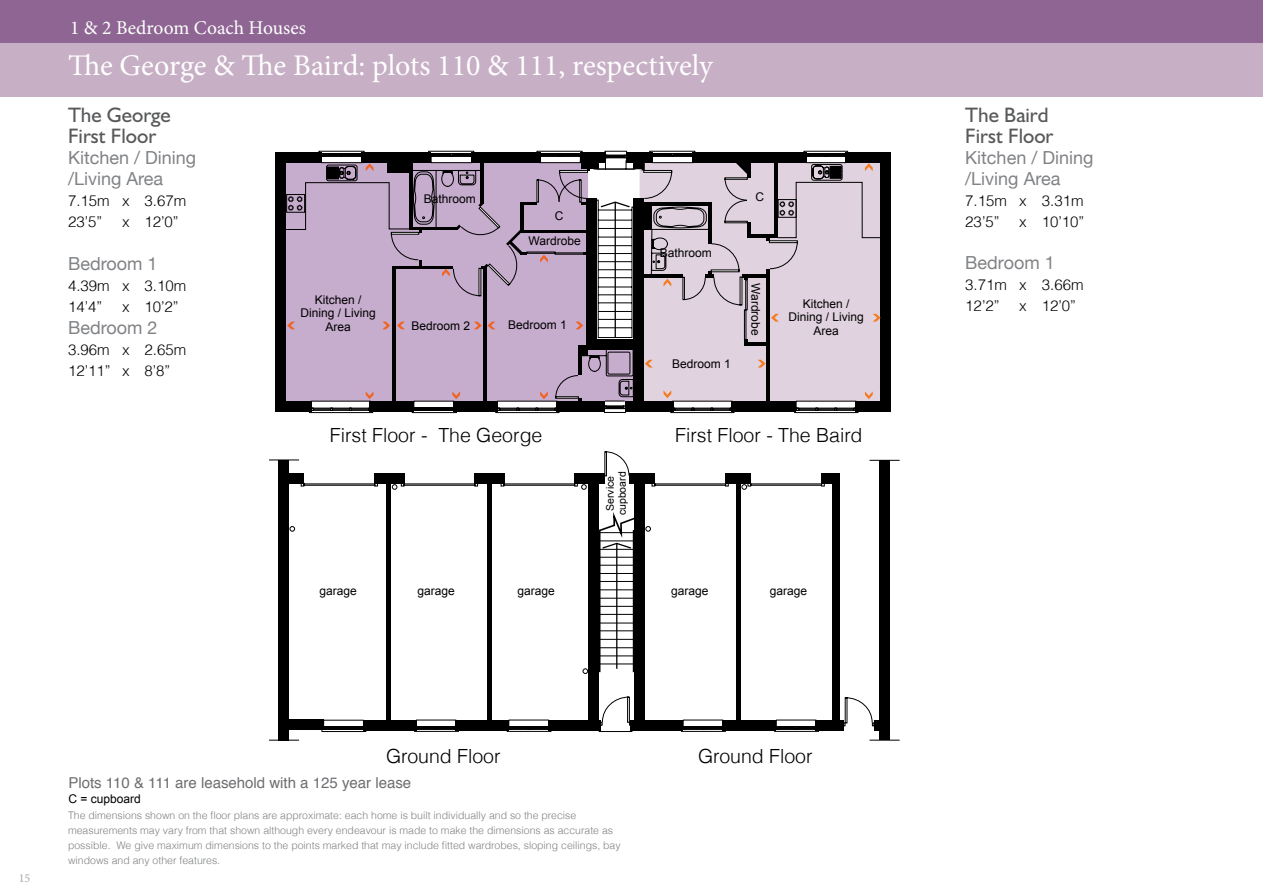
<style>
.page{position:relative;width:1263px;height:893px;background:#fff}
.page>*{position:absolute;margin:0;border:0;box-sizing:border-box;transform-origin:0 0}
.t1{font:30px "Minion Pro";color:#fff}
.t2{font:21px/21px "Humanist 521 BT";color:#58595b}
.t3{font:300 19.5px "Helvetica";color:#000}
.t4{font:19.5px "Minion Pro";color:#fff}
.t5{font:18px/21px "Helvetica Neue";color:#808285}
.t6{font:300 15px/21px "Helvetica";color:#000}
.t7{font:15px "Helvetica";color:#6d6e71}
.t8{font:13.2px "Myriad Pro";color:#000}
.t9{font:12px/13.5px "Arial";color:#000;text-align:center}
.t10{font:12px "Minion Pro";color:#a7a9ac}
.t11{font:300 10.5px/15px "Helvetica";color:#808285}
.t12{font:10.5px/12px "Arial";color:#000;text-align:center}
</style>
<div class="page">
<div style="left:0;top:0;width:1263px;height:97px;background:#c7afc5"></div>
<div style="left:0;top:0;width:1263px;height:43px;background:#8f6693"></div>
<div style="left:880px;top:152px;width:11px;height:259px;background:#000"></div>
<div style="left:856px;top:401px;width:35px;height:11px;background:#000"></div>
<div style="left:845px;top:152px;width:46px;height:11px;background:#000"></div>
<svg style="left:275px;top:151px;width:583px;height:262px"></svg>
<div style="left:604px;top:411px;width:22px;height:2px;border:1px solid #000"></div>
<div style="left:279px;top:460px;width:10px;height:280px;background:#000"></div>
<div style="left:588px;top:474px;width:11px;height:257px;background:#000"></div>
<div style="left:634px;top:474px;width:11px;height:257px;background:#000"></div>
<div style="left:833px;top:474px;width:7px;height:257px;background:#000"></div>
<div style="left:879px;top:460px;width:11px;height:280px;background:#000"></div>
<div style="left:279px;top:720px;width:45px;height:10px;background:#000"></div>
<div style="left:279px;top:473px;width:25px;height:10px;background:#000"></div>
<div style="left:374px;top:473px;width:30px;height:10px;background:#000"></div>
<div style="left:474px;top:473px;width:30px;height:10px;background:#000"></div>
<div style="left:574px;top:473px;width:30px;height:10px;background:#000"></div>
<div style="left:630px;top:473px;width:25px;height:10px;background:#000"></div>
<div style="left:725px;top:473px;width:26px;height:10px;background:#000"></div>
<div style="left:821px;top:473px;width:19px;height:10px;background:#000"></div>
<div style="left:815px;top:720px;width:29px;height:10px;background:#000"></div>
<div style="left:874px;top:720px;width:16px;height:10px;background:#000"></div>
<div style="left:386px;top:483px;width:5px;height:242px;background:#000"></div>
<hr style="left:487px;top:483px;width:4px;height:242px;background:#000">
<div style="left:736px;top:483px;width:5px;height:242px;background:#000"></div>
<svg style="left:604px;top:451px;width:25px;height:25px"></svg>
<svg style="left:321px;top:697px;width:498px;height:35px"></svg>
<div style="left:599px;top:729px;width:33px;height:3px;border:1px solid #000"></div>
<svg style="left:844px;top:697px;width:30px;height:29px"></svg>
<svg style="left:289px;top:482px;width:536px;height:192px"></svg>
<hr style="left:269px;top:460px;width:30px;height:1px;background:#000">
<hr style="left:269px;top:740px;width:30px;height:1px;background:#000">
<hr style="left:869px;top:740px;width:31px;height:1px;background:#000">
<hr style="left:869px;top:460px;width:31px;height:1px;background:#000">
<svg style="left:593px;top:507px;width:48px;height:42px"></svg>
<svg style="left:284px;top:155px;width:597px;height:255px;background:#b4a4b6"></svg>
<h3 class="t4" style="left:70px;top:14px;width:237px">1 &amp; 2 Bedroom Coach Houses</h3>
<h1 class="t1" style="left:68px;top:45px;width:646px">The George &amp; The Baird: plots 110 &amp; 111, respectively</h1>
<h2 class="t2" style="left:68px;top:104px;width:104px">The George<br>First Floor</h2>
<h3 class="t5" style="left:68px;top:147px;width:130px">Kitchen / Dining /Living Area</h3>
<h3 class="t6" style="left:68px;top:190px;width:120px">7.15m x 3.67m<br>23’5”</h3>
<h3 class="t6" style="left:122px;top:211px;width:58px">x 12’0”</h3>
<h3 class="t5" style="left:68px;top:253px;width:91px">Bedroom 1</h3>
<h3 class="t6" style="left:68px;top:274px;width:120px">4.39m x 3.10m<br>14’4”</h3>
<h3 class="t6" style="left:122px;top:295px;width:58px">x 10’2”</h3>
<h3 class="t5" style="left:68px;top:316px;width:91px">Bedroom 2</h3>
<h3 class="t6" style="left:68px;top:338px;width:120px">3.96m x 2.65m<br>12’11” x 8’8”</h3>
<p class="t9" style="left:424px;top:192px;width:54px">Bathroom</p>
<p class="t9" style="left:555px;top:209px;width:10px">C</p>
<p class="t9" style="left:528px;top:234px;width:54px">Wardrobe</p>
<p class="t9" style="left:660px;top:246px;width:54px">Bathroom</p>
<p class="t9" style="left:755px;top:190px;width:10px">C</p>
<p class="t9" style="left:762px;top:283px;width:54px;rotate:90deg">Wardrobe</p>
<p class="t9" style="left:300px;top:293px;width:77px">Kitchen /<br>Dining / Living<br>Area</p>
<p class="t9" style="left:788px;top:297px;width:77px">Kitchen /<br>Dining / Living<br>Area</p>
<p class="t9" style="left:508px;top:318px;width:60px">Bedroom 1</p>
<p class="t9" style="left:412px;top:319px;width:60px">Bedroom 2</p>
<p class="t9" style="left:672px;top:357px;width:60px">Bedroom 1</p>
<h3 class="t3" style="left:330px;top:419px;width:214px">First Floor - The George</h3>
<h3 class="t3" style="left:675px;top:419px;width:189px">First Floor - The Baird</h3>
<p class="t12" style="left:604px;top:515px;width:45px;rotate:-90deg">Service cupboard</p>
<p class="t9" style="left:319px;top:584px;width:39px">garage</p>
<p class="t9" style="left:417px;top:584px;width:39px">garage</p>
<p class="t9" style="left:517px;top:584px;width:39px">garage</p>
<p class="t9" style="left:671px;top:584px;width:39px">garage</p>
<p class="t9" style="left:770px;top:584px;width:39px">garage</p>
<p class="t10" style="left:19px;top:870px;width:13px">15</p>
<h3 class="t3" style="left:386px;top:740px;width:116px">Ground Floor</h3>
<h3 class="t3" style="left:698px;top:740px;width:116px">Ground Floor</h3>
<p class="t8" style="left:668px;top:747px;width:156px">Coach House - Ground Floor</p>
<h3 class="t7" style="left:68px;top:771px;width:344px">Plots 110 &amp; 111 are leasehold with a 125 year lease</h3>
<p class="t9" style="left:68px;top:792px;width:74px">C = cupboard</p>
<p class="t11" style="left:68px;top:807px;width:554px">The dimensions shown on the floor plans are approximate: each home is built individually and so the precise measurements may vary from that shown although every endeavour is made to make the dimensions as accurate as possible. We give maximum dimensions to the points marked that may include fitted wardrobes, sloping ceilings, bay windows and any other features.</p>
<h2 class="t2" style="left:965px;top:104px;width:90px">The Baird<br>First Floor</h2>
<h3 class="t5" style="left:965px;top:147px;width:130px">Kitchen / Dining /Living Area</h3>
<h3 class="t6" style="left:965px;top:190px;width:120px">7.15m x 3.31m<br>23’5”</h3>
<h3 class="t6" style="left:1019px;top:211px;width:67px">x 10’10”</h3>
<h3 class="t5" style="left:965px;top:252px;width:91px">Bedroom 1</h3>
<h3 class="t6" style="left:965px;top:274px;width:120px">3.71m x 3.66m<br>12’2”</h3>
<h3 class="t6" style="left:1019px;top:295px;width:58px">x 12’0”</h3>
</div>
